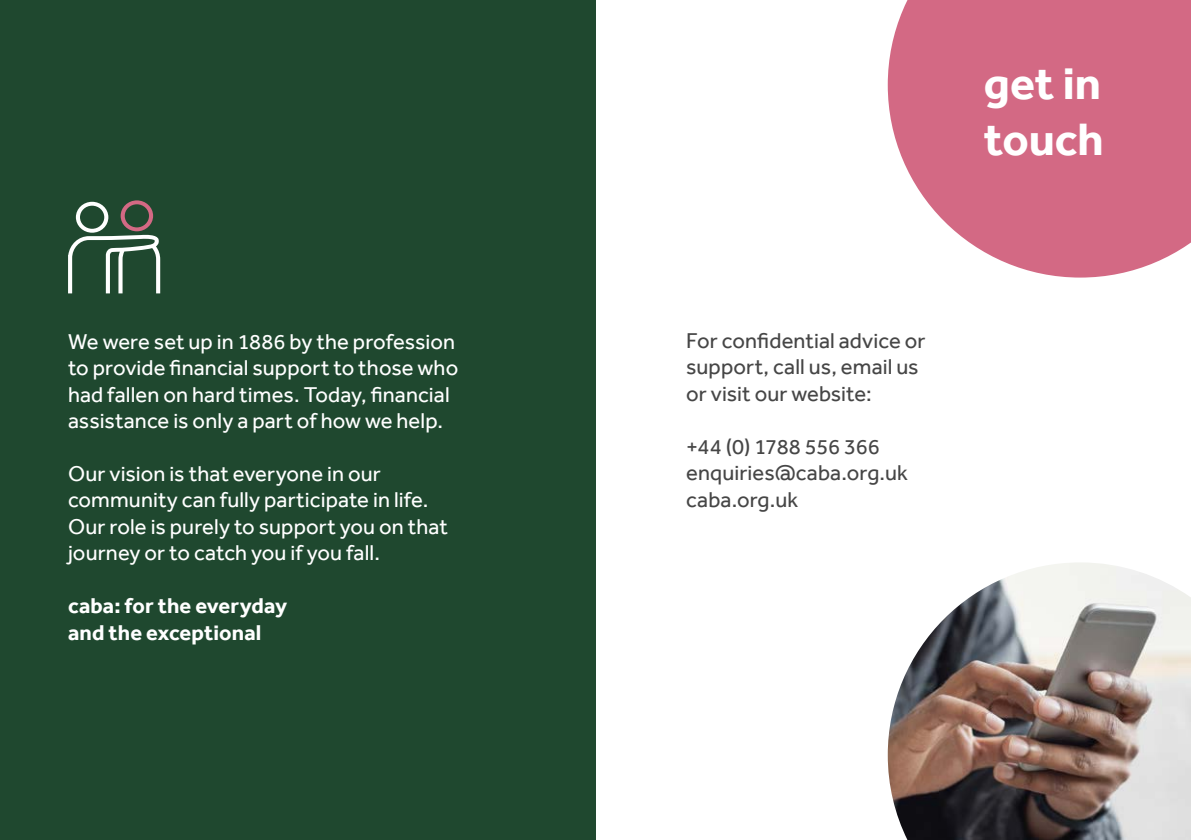
<style>
.page{position:relative;width:1191px;height:840px;background:#fff}
.page>*{position:absolute;margin:0;border:0;box-sizing:border-box;transform-origin:0 0}
.t1{font:700 46.6px/56px "Effra";letter-spacing:-.005em;color:#fff}
.t2{font:22px/26.4px "Effra";letter-spacing:.005em;color:#fff}
.t3{font:22px/26.4px "Effra";letter-spacing:.005em;color:#464646}
.t4{font:700 22px/26.4px "Effra";letter-spacing:.005em;color:#fff}
</style>
<div class="page">
<div style="left:0;top:0;width:595px;height:839px;background:#1f482f"></div>
<svg style="left:68px;top:200px;width:92px;height:93px"></svg>
<svg style="left:887px;top:0;width:304px;height:277px;background:#d87a92"></svg>
<img style="left:887px;top:563px;width:304px;height:276px">
<p class="t2" style="left:68px;top:328px;width:392px">We were set up in 1886 by the profession to provide financial support to those who had fallen on hard times. Today, financial assistance is only a part of how we help.</p>
<p class="t2" style="left:68px;top:460px;width:381px">Our vision is that everyone in our community can fully participate in life.<br>Our role is purely to support you on that journey or to catch you if you fall.</p>
<p class="t4" style="left:68px;top:592px;width:221px">caba: for the everyday and the exceptional</p>
<h1 class="t1" style="left:984px;top:55px;width:121px">get in touch</h1>
<p class="t3" style="left:686px;top:327px;width:241px">For confidential advice or support, call us, email us or visit our website:</p>
<p class="t3" style="left:686px;top:432px;width:223px">+44 (0) 1788 556 366 enquiries@caba.org.uk caba.org.uk</p>
</div>
